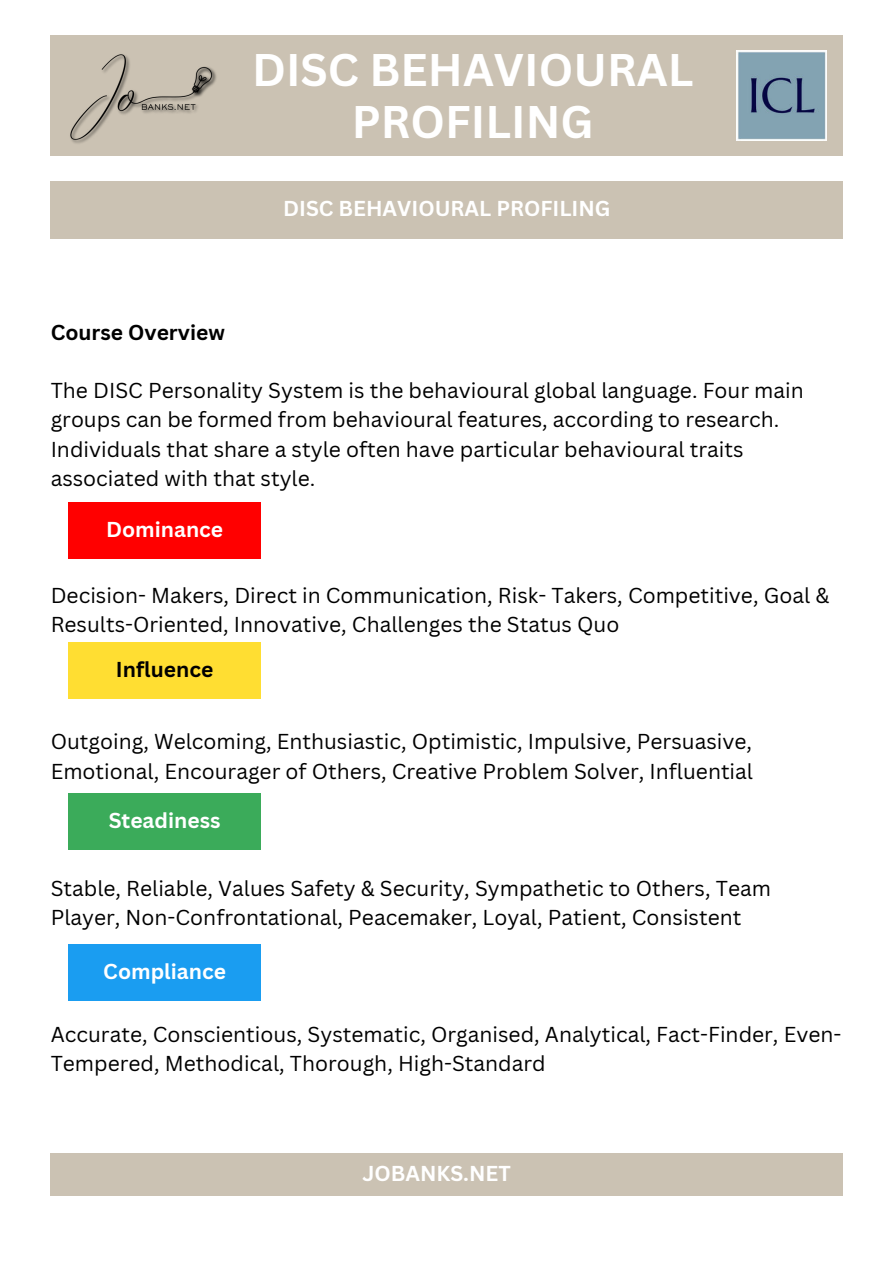
<style>
.page{position:relative;width:894px;height:1264px;background:#fff}
.page>*{position:absolute;margin:0;border:0;box-sizing:border-box;transform-origin:0 0}
.t1{font:700 44.55px/52.5px "Canva Sans";color:#fff;text-align:center}
.t2{font:21px/29.2px "Canva Sans";color:#000}
.t3{font:700 21px "Canva Sans";color:#fff}
.t4{font:700 21px "Canva Sans";color:#000}
</style>
<div class="page">
<div style="left:51px;top:181px;width:791px;height:57px;background:#cbc2b3"></div>
<div style="left:69px;top:502px;width:192px;height:56px;background:#f00"></div>
<div style="left:69px;top:944px;width:192px;height:57px;background:#1a9df1"></div>
<div style="left:69px;top:793px;width:192px;height:57px;background:#3bab5a"></div>
<div style="left:69px;top:642px;width:192px;height:56px;background:#ffde32"></div>
<div style="left:51px;top:35px;width:791px;height:120px;background:#cbc2b3"></div>
<img style="left:736px;top:50px;width:90px;height:90px">
<img style="left:69px;top:54px;width:149px;height:185px">
<div style="left:51px;top:1152px;width:791px;height:43px;background:#cbc2b3"></div>
<h1 class="t1" style="left:252px;top:44px;width:443px">DISC BEHAVIOURAL<br>PROFILING</h1>
<p class="t4" style="left:51px;top:319px;width:176px">Course Overview</p>
<p class="t3" style="left:283px;top:196px;width:329px">DISC BEHAVIOURAL PROFILING</p>
<p class="t2" style="left:51px;top:376px;width:754px">The DISC Personality System is the behavioural global language. Four main groups can be formed from behavioural features, according to research.<br>Individuals that share a style often have particular behavioural traits associated with that style.</p>
<p class="t3" style="left:106px;top:517px;width:119px">Dominance</p>
<p class="t2" style="left:51px;top:580px;width:779px">Decision- Makers, Direct in Communication, Risk- Takers, Competitive, Goal &amp;<br>Results-Oriented, Innovative, Challenges the Status Quo</p>
<p class="t4" style="left:116px;top:656px;width:99px">Influence</p>
<p class="t2" style="left:51px;top:727px;width:703px">Outgoing, Welcoming, Enthusiastic, Optimistic, Impulsive, Persuasive,<br>Emotional, Encourager of Others, Creative Problem Solver, Influential</p>
<p class="t3" style="left:109px;top:808px;width:113px">Steadiness</p>
<p class="t2" style="left:51px;top:873px;width:721px">Stable, Reliable, Values Safety &amp; Security, Sympathetic to Others, Team<br>Player, Non-Confrontational, Peacemaker, Loyal, Patient, Consistent</p>
<p class="t3" style="left:103px;top:959px;width:124px">Compliance</p>
<p class="t2" style="left:51px;top:1019px;width:792px">Accurate, Conscientious, Systematic, Organised, Analytical, Fact-Finder, Even-<br>Tempered, Methodical, Thorough, High-Standard</p>
<p class="t3" style="left:362px;top:1160px;width:150px">JOBANKS.NET</p>
</div>
